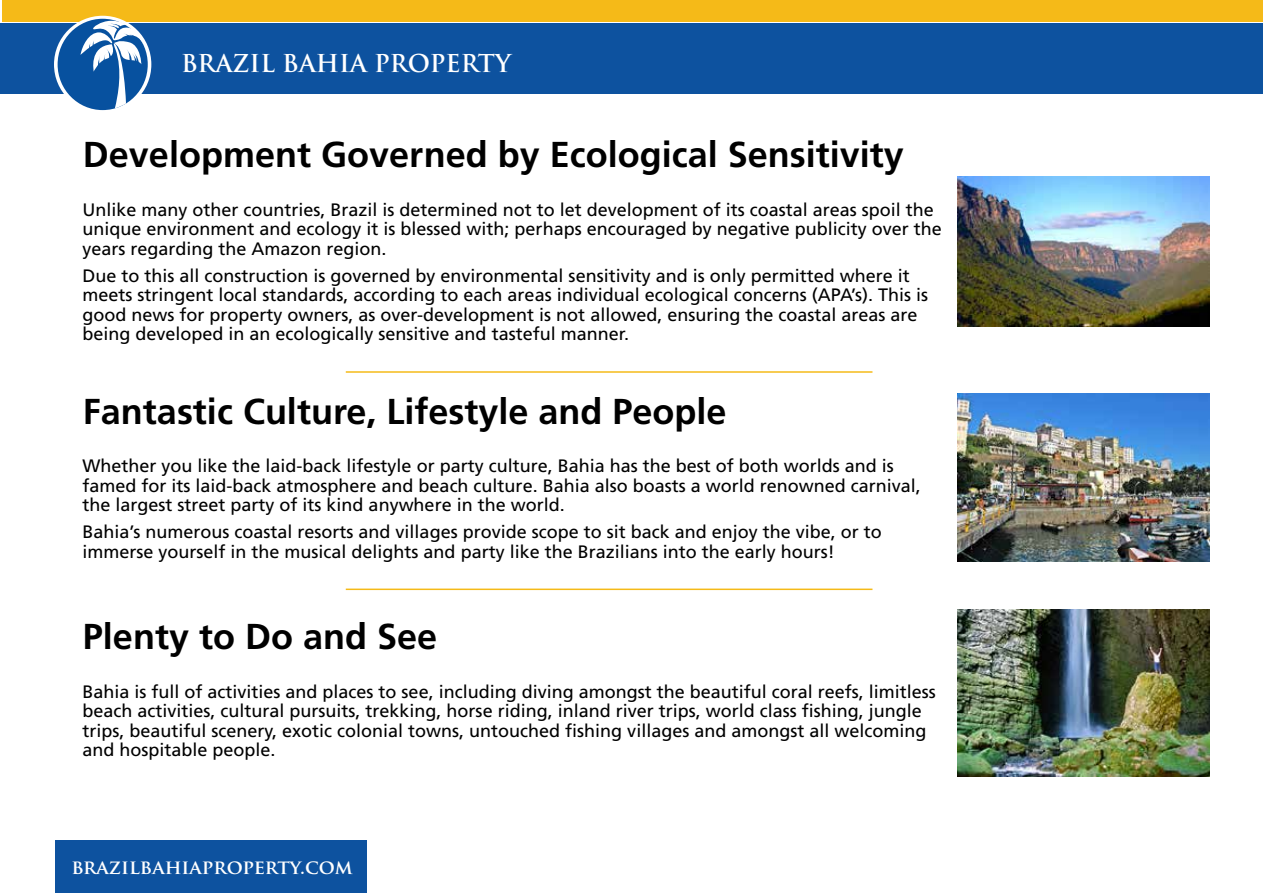
<style>
.page{position:relative;width:1263px;height:893px;background:#fff}
.page>*{position:absolute;margin:0;border:0;box-sizing:border-box;transform-origin:0 0}
.t1{font:700 36px "Frutiger LT";color:#000}
.t2{font:700 24px "Trajan Pro";color:#fff}
.t3{font:700 19.5px "Trajan Pro";color:#fff}
.t4{font:18px/19.5px "Frutiger LT";color:#000}
</style>
<div class="page">
<div style="left:55px;top:840px;width:312px;height:53px;background:#0d529f"></div>
<div style="left:3px;top:0;width:1260px;height:21px;background:#f5ba18"></div>
<div style="left:0;top:23px;width:1263px;height:71px;background:#0d529f"></div>
<svg style="left:54px;top:16px;width:97px;height:97px"></svg>
<div style="left:58px;top:19px;width:90px;height:91px;background:#07519f;border-radius:50%"></div>
<svg style="left:80px;top:20px;width:63px;height:88px"></svg>
<hr style="left:346px;top:371px;width:526px;height:2px;background:#f5ba18">
<hr style="left:346px;top:589px;width:526px;height:1px;background:#f5ba18">
<img style="left:957px;top:177px;width:253px;height:149px">
<img style="left:957px;top:394px;width:253px;height:167px">
<img style="left:957px;top:610px;width:253px;height:166px">
<h2 class="t2" style="left:181px;top:48px;width:332px">BRAZIL BAHIA PROPERTY</h2>
<h1 class="t1" style="left:83px;top:134px;width:822px">Development Governed by Ecological Sensitivity</h1>
<p class="t4" style="left:82px;top:200px;width:861px">Unlike many other countries, Brazil is determined not to let development of its coastal areas spoil the unique environment and ecology it is blessed with; perhaps encouraged by negative publicity over the years regarding the Amazon region.</p>
<p class="t4" style="left:82px;top:266px;width:847px">Due to this all construction is governed by environmental sensitivity and is only permitted where it meets stringent local standards, according to each areas individual ecological concerns (APA’s). This is good news for property owners, as over-development is not allowed, ensuring the coastal areas are being developed in an ecologically sensitive and tasteful manner.</p>
<h1 class="t1" style="left:83px;top:390px;width:645px">Fantastic Culture, Lifestyle and People</h1>
<p class="t4" style="left:82px;top:457px;width:840px">Whether you like the laid-back lifestyle or party culture, Bahia has the best of both worlds and is famed for its laid-back atmosphere and beach culture. Bahia also boasts a world renowned carnival, the largest street party of its kind anywhere in the world.</p>
<p class="t4" style="left:82px;top:523px;width:801px">Bahia’s numerous coastal resorts and villages provide scope to sit back and enjoy the vibe, or to immerse yourself in the musical delights and party like the Brazilians into the early hours!</p>
<h1 class="t1" style="left:83px;top:616px;width:356px">Plenty to Do and See</h1>
<p class="t4" style="left:82px;top:682px;width:855px">Bahia is full of activities and places to see, including diving amongst the beautiful coral reefs, limitless beach activities, cultural pursuits, trekking, horse riding, inland river trips, world class fishing, jungle trips, beautiful scenery, exotic colonial towns, untouched fishing villages and amongst all welcoming and hospitable people.</p>
<p class="t3" style="left:72px;top:855px;width:283px">brazilbahiaproperty.com</p>
</div>
